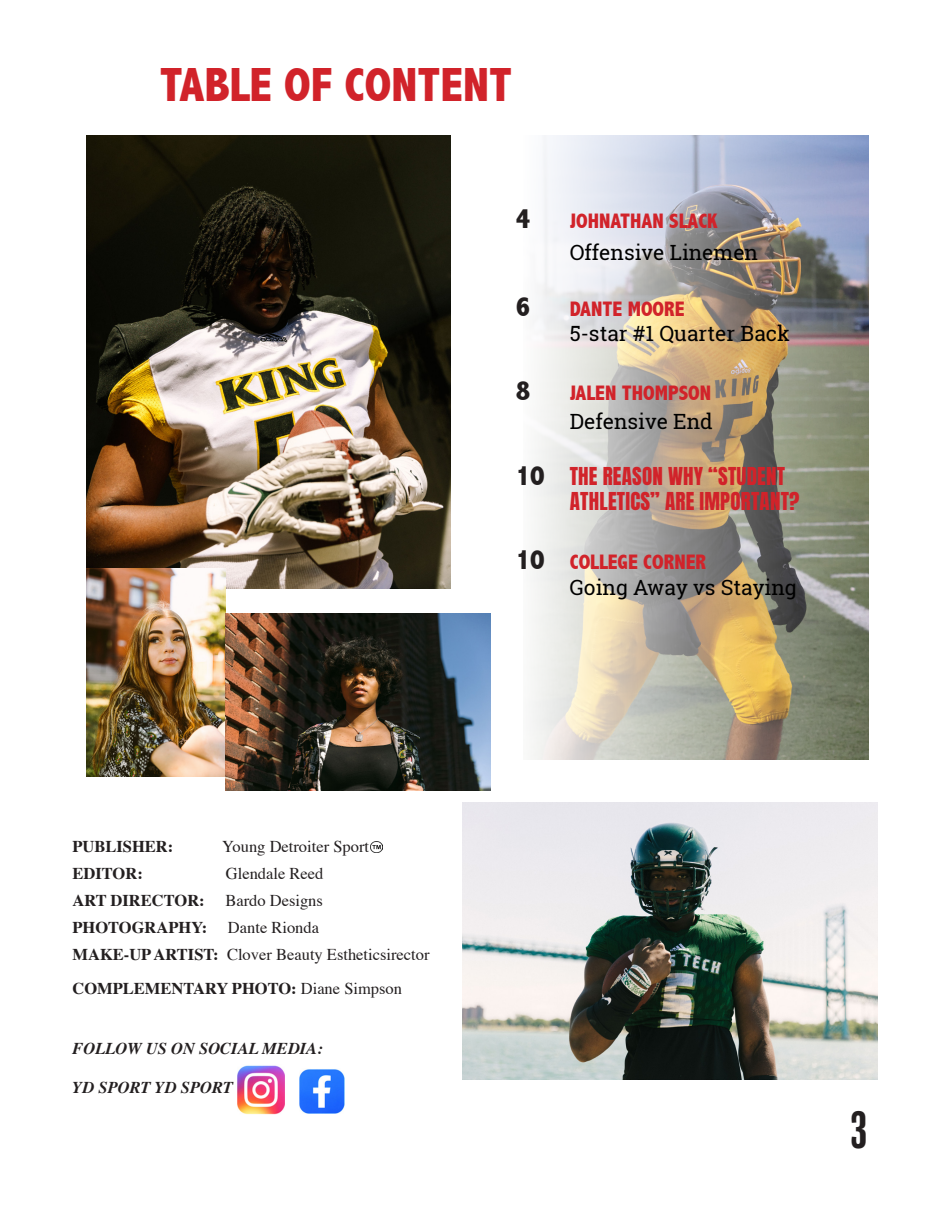
<style>
.page{position:relative;width:945px;height:1215px;background:#fff}
.page>*{position:absolute;margin:0;border:0;box-sizing:border-box;transform-origin:0 0}
.t1{font:800 condensed 48px "Abadi";color:#d1232a}
.t2{font:condensed 48px "Balboa";color:#231f20}
.t3{font:800 condensed 28.5px "Abadi";color:#231f20}
.t4{font:21px "Roboto Slab";color:#000}
.t5{font:800 condensed 21px "Abadi";color:#d1232a}
.t6{font:21px "Anton";letter-spacing:.01em;color:#d1232a}
.t7{font:16.5px "Times";color:#231f20}
.t8{font:700 16.5px "Times";color:#231f20}
.t9{font:italic 700 16.5px "Times";color:#231f20}
.s1{font-family:"Abadi";font-weight:800;font-stretch:condensed;font-size:28.5px;color:#231f20}
.s2{font-size:28.5px;color:#231f20}
.s3{font-weight:400}
.s4{font-weight:700}
</style>
<div class="page">
<img style="left:87px;top:136px;width:364px;height:453px">
<img style="left:87px;top:569px;width:138px;height:208px">
<img style="left:225px;top:614px;width:265px;height:176px">
<img style="left:462px;top:803px;width:416px;height:277px">
<img style="left:531px;top:136px;width:338px;height:623px">
<img style="left:238px;top:1065px;width:46px;height:49px">
<img style="left:300px;top:1069px;width:44px;height:45px">
<svg style="left:370px;top:841px;width:12px;height:12px"></svg>
<p class="t1" style="left:160px;top:57px;width:354px">TABLE OF CONTENT</p>
<p class="t3" style="left:516px;top:202px;width:16px">4</p>
<p class="t5" style="left:570px;top:209px;width:149px">JOHNATHAN SLACK</p>
<p class="t4" style="left:570px;top:238px;width:190px">Offensive Linemen</p>
<p class="t3" style="left:516px;top:290px;width:16px">6</p>
<p class="t5" style="left:570px;top:296px;width:116px">DANTE MOORE</p>
<p class="t4" style="left:570px;top:319px;width:222px">5-star #1 Quarter Back</p>
<p class="t3" style="left:516px;top:374px;width:16px">8</p>
<p class="t5" style="left:570px;top:381px;width:143px">JALEN THOMPSON</p>
<p class="t4" style="left:570px;top:407px;width:144px">Defensive End</p>
<p class="t6" style="left:516px;top:465px;width:271px"><span class="s1">10</span> THE REASON WHY “STUDENT</p>
<p class="t6" style="left:570px;top:490px;width:231px">ATHLETICS” ARE IMPORTANT?</p>
<p class="t5" style="left:516px;top:550px;width:192px"><span class="s2">10</span> COLLEGE CORNER</p>
<p class="t4" style="left:570px;top:573px;width:229px">Going Away vs Staying</p>
<p class="t8" style="left:73px;top:830px;width:102px">PUBLISHER:</p>
<p class="t7" style="left:222px;top:831px;width:148px">Young Detroiter Sport</p>
<p class="t8" style="left:73px;top:857px;width:72px">EDITOR:</p>
<p class="t7" style="left:226px;top:858px;width:99px">Glendale Reed</p>
<p class="t8" style="left:73px;top:884px;width:134px">ART DIRECTOR:</p>
<p class="t7" style="left:225px;top:885px;width:99px">Bardo Designs</p>
<p class="t8" style="left:73px;top:911px;width:248px">PHOTOGRAPHY: <span class="s3">Dante Rionda</span></p>
<p class="t7" style="left:73px;top:939px;width:359px"><span class="s4">MAKE-UP ARTIST:</span> Clover Beauty Estheticsirector</p>
<p class="t8" style="left:73px;top:973px;width:331px">COMPLEMENTARY PHOTO: <span class="s3">Diane Simpson</span></p>
<p class="t9" style="left:73px;top:1032px;width:252px">FOLLOW US ON SOCIAL MEDIA:</p>
<p class="t9" style="left:73px;top:1072px;width:162px">YD SPORT YD SPORT</p>
<p class="t2" style="left:850px;top:1105px;width:18px">3</p>
</div>
